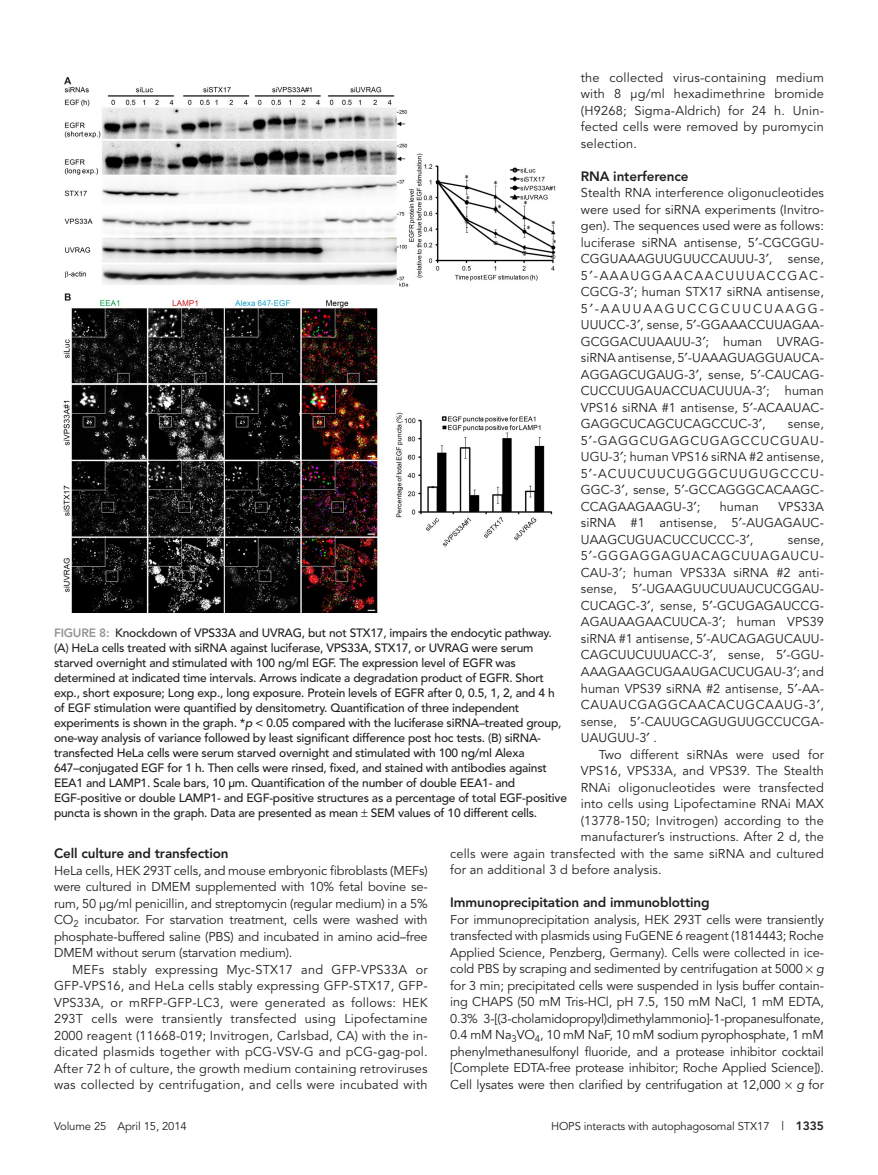
<style>
.page{position:relative;width:878px;height:1175px;background:#fff}
.page>*{position:absolute;margin:0;border:0;box-sizing:border-box;transform-origin:0 0}
.t1{font:800 13.5px "Avenir";letter-spacing:-.01em;color:#231f20}
.ParaFL{font:12.75px/16.5px "Avenir";letter-spacing:.005em;color:#231f20;text-align:justify}
.Para{font:12.75px/16.5px "Avenir";letter-spacing:.01em;color:#231f20;text-align:justify}
.FigCaption{font:500 12px/15px "Avenir";letter-spacing:-.02em;color:#231f20}
.t2{font:11.25px "Avenir";letter-spacing:-.01em;color:#231f20}
.s1{font-style:italic}
.s2{font-weight:800;color:#939598}
.s3{font-size:12px}
.s4{font-weight:800;font-size:12px}
</style>
<div class="page">
<img style="left:63px;top:77px;width:493px;height:536px">
<p class="Para" style="left:580px;top:69px;width:245px">the collected virus-containing medium with 8 μg/ml hexadimethrine bromide (H9268; Sigma-Aldrich) for 24 h. Unin&shy;fected cells were removed by puromycin selection.</p>
<h2 class="t1" style="left:580px;top:168px;width:109px">RNA interference</h2>
<p class="ParaFL" style="left:580px;top:185px;width:245px">Stealth RNA interference oligonucleotides were used for siRNA experiments (Invitro&shy;gen). The sequences used were as follows: luciferase siRNA antisense, 5 -CGCGGU-CGGUAAAGUUGUUCCAUUU-3 , sense, 5 -AAAUGGAACAACUUUACCGAC-CGCG-3 ; human STX17 siRNA antisense, 5 -AAUUAAGUCCGCUUCUAAGG-UUUCC-3 , sense, 5 -GGAAACCUUAGAA-GCGGACUUAAUU-3 ; human UVRAG&shy;siRNA antisense, 5 -UAAAGUAGGUAUCA-AGGAGCUGAUG-3 , sense, 5 -CAUCAG-CUCCUUGAUACCUACUUUA-3 ; human VPS16 siRNA #1 antisense, 5 -ACAAUAC-GAGGCUCAGCUCAGCCUC-3 ,</p>
<p class="ParaFL" style="left:580px;top:416px;width:245px;text-indent:207px">sense, 5 -GAGGCUGAGCUGAGCCUCGUAU-UGU-3 ; human VPS16 siRNA #2 antisense, 5 -ACUUCUUCUGGGCUUGUGCCCU-GGC-3 , sense, 5 -GCCAGGGCACAAGC-CCAGAAGAAGU-3 ;</p>
<p class="ParaFL" style="left:719px;top:498px;width:41px">human</p>
<p class="ParaFL" style="left:580px;top:498px;width:245px;text-indent:197px">VPS33A siRNA #1 antisense, 5 -AUGAGAUC-UAAGCUGUACUCCUCCC-3 ,</p>
<p class="ParaFL" style="left:580px;top:531px;width:245px;text-indent:207px">sense, 5 -GGGAGGAGUACAGCUUAGAUCU-CAU-3 ; human VPS33A siRNA #2 anti&shy;sense, 5 -UGAAGUUCUUAUCUCGGAU-CUCAGC-3 , sense, 5 -GCUGAGAUCCG-AGAUAAGAACUUCA-3 ; human VPS39 siRNA #1 antisense, 5 -AUCAGAGUCAUU-CAGCUUCUUUACC-3 , sense, 5 -GGU-AAAGAAGCUGAAUGACUCUGAU-3 ; and human VPS39 siRNA #2 antisense, 5 -AA-CAUAUCGAGGCAACACUGCAAUG-3 , sense, 5 -CAUUGCAGUGUUGCCUCGA-UAUGUU-3 .</p>
<p class="Para" style="left:598px;top:746px;width:226px">Two different siRNAs were used for</p>
<p class="Para" style="left:580px;top:762px;width:244px">VPS16, VPS33A, and VPS39. The Stealth</p>
<p class="Para" style="left:580px;top:779px;width:245px">RNAi oligonucleotides were transfected</p>
<p class="Para" style="left:580px;top:795px;width:245px">into cells using Lipofectamine RNAi MAX</p>
<p class="Para" style="left:580px;top:812px;width:244px">(13778-150; Invitrogen) according to the</p>
<p class="Para" style="left:580px;top:828px;width:245px">manufacturer’s instructions. After 2 d, the</p>
<p class="Para" style="left:450px;top:845px;width:375px">cells were again transfected with the same siRNA and cultured</p>
<p class="Para" style="left:450px;top:861px;width:213px">for an additional 3 d before analysis.</p>
<h2 class="t1" style="left:450px;top:894px;width:261px">Immunoprecipitation and immunoblotting</h2>
<p class="ParaFL" style="left:450px;top:911px;width:375px">For immunoprecipitation analysis, HEK 293T cells were transiently transfected with plasmids using FuGENE 6 reagent (1814443; Roche Applied Science, Penzberg, Germany). Cells were collected in ice&shy;cold PBS by scraping and sedimented by centrifugation at 5000 <span class="s1">g </span>for 3 min; precipitated cells were suspended in lysis buffer contain&shy;ing CHAPS (50 mM Tris-HCl, pH 7.5, 150 mM NaCl, 1 mM EDTA, 0.3% 3-[(3-cholamidopropyl)dimethylammonio]-1-propanesulfonate, 0.4 mM Na<sub>3</sub>VO<sub>4</sub>, 10 mM NaF, 10 mM sodium pyrophosphate, 1 mM phenylmethanesulfonyl fluoride, and a protease inhibitor cocktail [Complete EDTA-free protease inhibitor; Roche Applied Science]).<br>Cell lysates were then clarified by centrifugation at 12,000 <span class="s1">g</span> for</p>
<p class="FigCaption" style="left:54px;top:625px;width:514px"><span class="s2">FIGURE 8:</span> Knockdown of VPS33A and UVRAG, but not STX17, impairs the endocytic pathway. (A) HeLa cells treated with siRNA against luciferase, VPS33A, STX17, or UVRAG were serum starved overnight and stimulated with 100 ng/ml EGF. The expression level of EGFR was determined at indicated time intervals. Arrows indicate a degradation product of EGFR. Short exp., short exposure; Long exp., long exposure. Protein levels of EGFR after 0, 0.5, 1, 2, and 4 h of EGF stimulation were quantified by densitometry. Quantification of three independent experiments is shown in the graph. *<span class="s1">p</span> &lt; 0.05 compared with the luciferase siRNA–treated group, one-way analysis of variance followed by least significant difference post hoc tests. (B) siRNA&shy;transfected HeLa cells were serum starved overnight and stimulated with 100 ng/ml Alexa 647–conjugated EGF for 1 h. Then cells were rinsed, fixed, and stained with antibodies against EEA1 and LAMP1. Scale bars, 10 μm. Quantification of the number of double EEA1- and EGF-positive or double LAMP1- and EGF-positive structures as a percentage of total EGF-positive puncta is shown in the graph. Data are presented as mean SEM values of 10 different cells.</p>
<h2 class="t1" style="left:54px;top:845px;width:176px">Cell culture and transfection</h2>
<p class="ParaFL" style="left:54px;top:862px;width:375px">HeLa cells, HEK 293T cells, and mouse embryonic fibroblasts (MEFs) were cultured in DMEM supplemented with 10% fetal bovine se&shy;rum, 50 μg/ml penicillin, and streptomycin (regular medium) in a 5% CO<sub>2</sub> incubator. For starvation treatment, cells were washed with phosphate-buffered saline (PBS) and incubated in amino acid–free DMEM without serum (starvation medium).</p>
<p class="Para" style="left:54px;top:961px;width:375px;text-indent:18px">MEFs stably expressing Myc-STX17 and GFP-VPS33A or GFP-VPS16, and HeLa cells stably expressing GFP-STX17, GFP-VPS33A, or mRFP-GFP-LC3, were generated as follows: HEK 293T cells were transiently transfected using Lipofectamine 2000 reagent (11668-019; Invitrogen, Carlsbad, CA) with the in&shy;dicated plasmids together with pCG-VSV-G and pCG-gag-pol.<br>After 72 h of culture, the growth medium containing retroviruses was collected by centrifugation, and cells were incubated with</p>
<p class="t2" style="left:54px;top:1119px;width:134px">Volume 25 April 15, 2014</p>
<p class="t2" style="left:551px;top:1119px;width:274px">HOPS interacts with autophagosomal STX17 <span class="s3">|</span> <span class="s4">1335</span></p>
</div>
